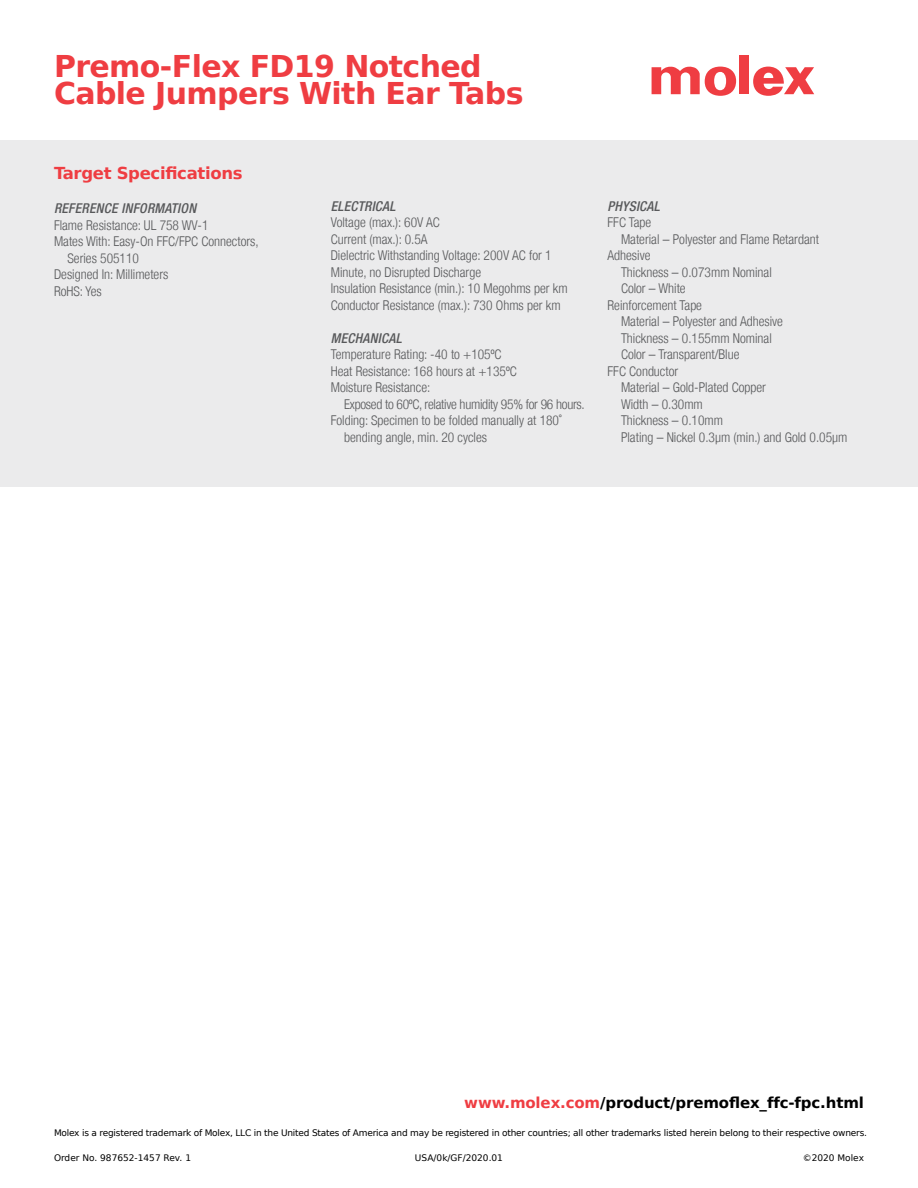
<style>
.page{position:relative;width:918px;height:1188px;background:#fff}
.page>*{position:absolute;margin:0;border:0;box-sizing:border-box;transform-origin:0 0}
.t1{font:700 30px/27px "Bitstream Vera Sans";letter-spacing:-.02em;color:#ef3d42}
.t2{font:700 16.5px "Bitstream Vera Sans";letter-spacing:-.02em;color:#ef3d42}
.t3{font:700 15px "Bitstream Vera Sans";letter-spacing:-.01em;color:#000}
.t4{font:300 condensed 13.5px/16.5px "Helvetica Neue LT";color:#58595b}
.t5{font:italic 500 condensed 13.5px "Helvetica Neue LTW1 G";letter-spacing:.02em;color:#58595b}
.t6{font:300 condensed 13.5px "Helvetica Neue LT";letter-spacing:-.02em;color:#58595b}
.t7{font:9px "Bitstream Vera Sans";letter-spacing:-.025em;color:#000}
.t8{font:9px "Bitstream Vera Sans";color:#000}
.s1{color:#ef3d42}
</style>
<div class="page">
<div style="left:0;top:141px;width:918px;height:346px;background:#ebebec"></div>
<div style="left:739px;top:56px;width:10px;height:38px;background:#ef3d42"></div>
<svg style="left:652px;top:66px;width:84px;height:30px"></svg>
<svg style="left:753px;top:67px;width:61px;height:29px"></svg>
<h1 class="t1" style="left:54px;top:53px;width:471px">Premo-Flex FD19 Notched<br>Cable Jumpers With Ear Tabs</h1>
<p class="t2" style="left:54px;top:164px;width:190px">Target Specifications</p>
<p class="t5" style="left:54px;top:200px;width:144px">REFERENCE INFORMATION</p>
<p class="t4" style="left:54px;top:217px;width:156px">Flame Resistance: UL 758 WV-1</p>
<p class="t4" style="left:54px;top:233px;width:206px">Mates With: Easy-On FFC/FPC Connectors,</p>
<p class="t4" style="left:68px;top:250px;width:73px">Series 505110</p>
<p class="t4" style="left:54px;top:266px;width:116px">Designed In: Millimeters</p>
<p class="t4" style="left:54px;top:283px;width:49px">RoHS: Yes</p>
<p class="t5" style="left:331px;top:198px;width:66px">ELECTRICAL</p>
<p class="t4" style="left:331px;top:214px;width:238px">Voltage (max.): 60V AC<br>Current (max.): 0.5A<br>Dielectric Withstanding Voltage: 200V AC for 1<br>Minute, no Disrupted Discharge<br>Insulation Resistance (min.): 10 Megohms per km Conductor Resistance (max.): 730 Ohms per km</p>
<p class="t5" style="left:331px;top:330px;width:72px">MECHANICAL</p>
<p class="t4" style="left:331px;top:346px;width:188px">Temperature Rating: -40 to +105ºC<br>Heat Resistance: 168 hours at +135ºC<br>Moisture Resistance:</p>
<p class="t6" style="left:344px;top:396px;width:242px">Exposed to 60ºC, relative humidity 95% for 96 hours.</p>
<p class="t4" style="left:331px;top:412px;width:232px">Folding: Specimen to be folded manually at 180˚</p>
<p class="t4" style="left:344px;top:429px;width:144px">bending angle, min. 20 cycles</p>
<p class="t5" style="left:608px;top:198px;width:54px">PHYSICAL</p>
<p class="t4" style="left:608px;top:214px;width:45px">FFC Tape</p>
<p class="t4" style="left:621px;top:231px;width:200px">Material – Polyester and Flame Retardant</p>
<p class="t4" style="left:608px;top:247px;width:44px">Adhesive</p>
<p class="t4" style="left:621px;top:264px;width:152px">Thickness – 0.073mm Nominal</p>
<p class="t4" style="left:621px;top:280px;width:66px">Color – White</p>
<p class="t4" style="left:608px;top:297px;width:96px">Reinforcement Tape</p>
<p class="t4" style="left:621px;top:313px;width:163px">Material – Polyester and Adhesive</p>
<p class="t4" style="left:621px;top:330px;width:152px">Thickness – 0.155mm Nominal</p>
<p class="t4" style="left:621px;top:346px;width:120px">Color – Transparent/Blue</p>
<p class="t4" style="left:608px;top:362px;width:72px">FFC Conductor</p>
<p class="t4" style="left:621px;top:379px;width:147px">Material – Gold-Plated Copper</p>
<p class="t4" style="left:621px;top:395px;width:83px">Width – 0.30mm</p>
<p class="t4" style="left:621px;top:412px;width:104px">Thickness – 0.10mm</p>
<p class="t4" style="left:621px;top:428px;width:228px">Plating – Nickel 0.3µm (min.) and Gold 0.05µm</p>
<p class="t3" style="left:464px;top:1094px;width:401px"><span class="s1">www.molex.com</span>/product/premoflex_ffc-fpc.html</p>
<p class="t7" style="left:54px;top:1128px;width:815px">Molex is a registered trademark of Molex, LLC in the United States of America and may be registered in other countries; all other trademarks listed herein belong to their respective owners.</p>
<p class="t8" style="left:54px;top:1152px;width:139px">Order No. 987652-1457 Rev. 1</p>
<p class="t8" style="left:415px;top:1152px;width:90px">USA/0k/GF/2020.01</p>
<p class="t8" style="left:803px;top:1152px;width:63px">©2020 Molex</p>
</div>
